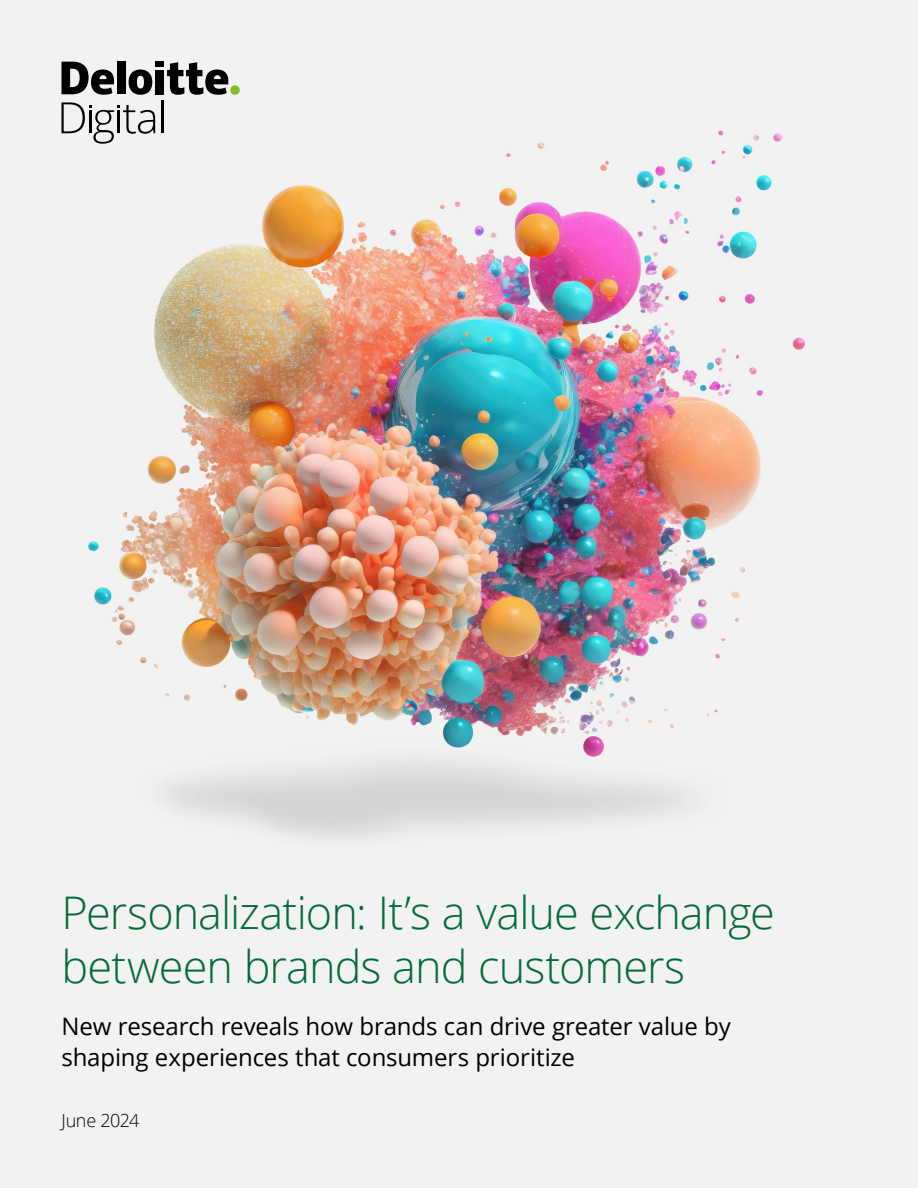
<style>
.page{position:relative;width:918px;height:1188px;background:#f2f2f2}
.page>*{position:absolute;margin:0;border:0;box-sizing:border-box;transform-origin:0 0}
.t1{font:300 45px/54px "Open Sans";letter-spacing:-.02em;color:#046a38}
.t2{font:24px/31.5px "Open Sans";letter-spacing:-.005em;color:#000}
.t3{font:300 18px "Open Sans";letter-spacing:-.025em;color:#000}
</style>
<div class="page">
<img style="left:88px;top:103px;width:717px;height:734px">
<div style="left:230px;top:85px;width:10px;height:10px;background:#86bc25;border-radius:50%"></div>
<div style="left:117px;top:62px;width:8px;height:32px;background:#000"></div>
<svg style="left:129px;top:70px;width:23px;height:25px"></svg>
<div style="left:156px;top:70px;width:8px;height:24px;background:#000"></div>
<div style="left:156px;top:62px;width:8px;height:5px;background:#000"></div>
<svg style="left:167px;top:62px;width:61px;height:33px"></svg>
<svg style="left:62px;top:62px;width:52px;height:33px"></svg>
<hr style="left:161px;top:100px;width:2px;height:33px;background:#000">
<svg style="left:62px;top:102px;width:93px;height:42px"></svg>
<h1 class="t1" style="left:62px;top:885px;width:715px">Personalization: It’s a value exchange between brands and customers</h1>
<p class="t2" style="left:62px;top:1010px;width:671px">New research reveals how brands can drive greater value by shaping experiences that consumers prioritize</p>
<p class="t3" style="left:62px;top:1108px;width:80px">June 2024</p>
</div>
